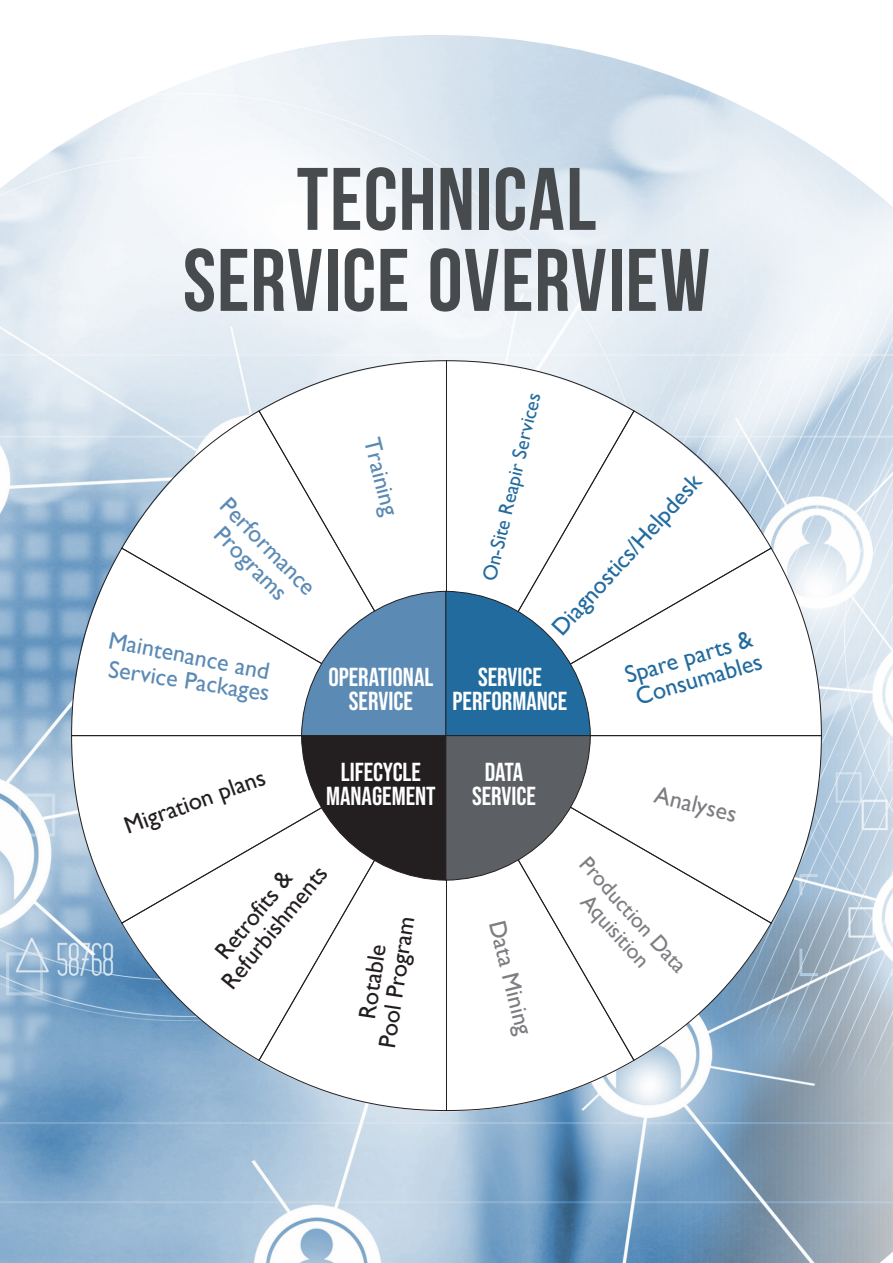
<style>
.page{position:relative;width:893px;height:1263px;background:#fff}
.page>*{position:absolute;margin:0;border:0;box-sizing:border-box;transform-origin:0 0}
.t1{font:88.5px "Bebas Neue";letter-spacing:.01em;color:#484b4e}
.t2{font:26.1px/24px "Bebas Neue";color:#fff;text-align:center}
.t3{font:24px/24px "Gill Sans";color:#5b8ab5;text-align:center}
.t4{font:24px/24px "Gill Sans";color:#231f20;text-align:center}
.t5{font:24px/24px "Gill Sans";color:#226b9f}
.t6{font:24px "Gill Sans";color:#7d7d82}
.t7{font:22.05px/24px "Gill Sans";color:#7d7d82;text-align:center}
.t8{font:20.1px "Gill Sans";color:#226b9f}
</style>
<div class="page">
<img style="left:0;top:35px;width:893px;height:1228px">
<svg style="left:258px;top:360px;width:187px;height:50px"></svg>
<svg style="left:120px;top:410px;width:325px;height:137px"></svg>
<svg style="left:71px;top:547px;width:374px;height:187px"></svg>
<svg style="left:71px;top:734px;width:49px;height:190px"></svg>
<svg style="left:120px;top:734px;width:138px;height:328px"></svg>
<svg style="left:258px;top:734px;width:187px;height:377px"></svg>
<svg style="left:445px;top:1062px;width:190px;height:49px"></svg>
<svg style="left:445px;top:924px;width:327px;height:138px"></svg>
<svg style="left:445px;top:737px;width:377px;height:187px"></svg>
<svg style="left:772px;top:547px;width:50px;height:190px"></svg>
<svg style="left:635px;top:410px;width:137px;height:327px"></svg>
<svg style="left:445px;top:360px;width:190px;height:377px"></svg>
<svg style="left:301px;top:590px;width:290px;height:291px"></svg>
<p class="t1" style="left:297px;top:151px;width:301px">TECHNICAL</p>
<p class="t1" style="left:183px;top:232px;width:529px">SERVICE OVERVIEW</p>
<p class="t3" style="left:232px;top:494px;width:126px;rotate:45deg">Performance<br>Programs</p>
<p class="t3" style="left:111px;top:629px;width:165px;rotate:11deg">Maintenance and</p>
<p class="t3" style="left:110px;top:658px;width:164px;rotate:8deg">Service Packages</p>
<p class="t3" style="left:383px;top:436px;width:81px;rotate:76deg">Training</p>
<p class="t2" style="left:328px;top:665px;width:107px">OPERATIONAL<br>SERVICE</p>
<p class="t8" style="left:477px;top:578px;width:194px;rotate:-76deg">On-Site Reapir Services</p>
<p class="t5" style="left:548px;top:624px;width:211px;rotate:-48deg">Diagnostics/Helpdesk</p>
<p class="t2" style="left:452px;top:665px;width:116px">SERVICE<br>PERFORMANCE</p>
<p class="t5" style="left:622px;top:664px;width:136px;rotate:-16deg">Spare parts &amp;<br>Consumables</p>
<p class="t2" style="left:326px;top:759px;width:111px">LIFECYCLE<br>MANAGEMENT</p>
<p class="t4" style="left:121px;top:816px;width:150px;rotate:-20deg">Migration plans</p>
<p class="t4" style="left:199px;top:964px;width:153px;rotate:-51deg">Retrofits &amp;<br>Refurbishments</p>
<p class="t4" style="left:352px;top:1043px;width:135px;rotate:-82deg">Rotable<br>Pool Program</p>
<p class="t2" style="left:472px;top:759px;width:65px">DATA<br>SERVICE</p>
<p class="t6" style="left:510px;top:917px;width:118px;rotate:76deg">Data Mining</p>
<p class="t6" style="left:659px;top:780px;width:85px;rotate:14deg">Analyses</p>
<p class="t7" style="left:592px;top:852px;width:149px;rotate:48deg">Production Data<br>Aquisition</p>
</div>
